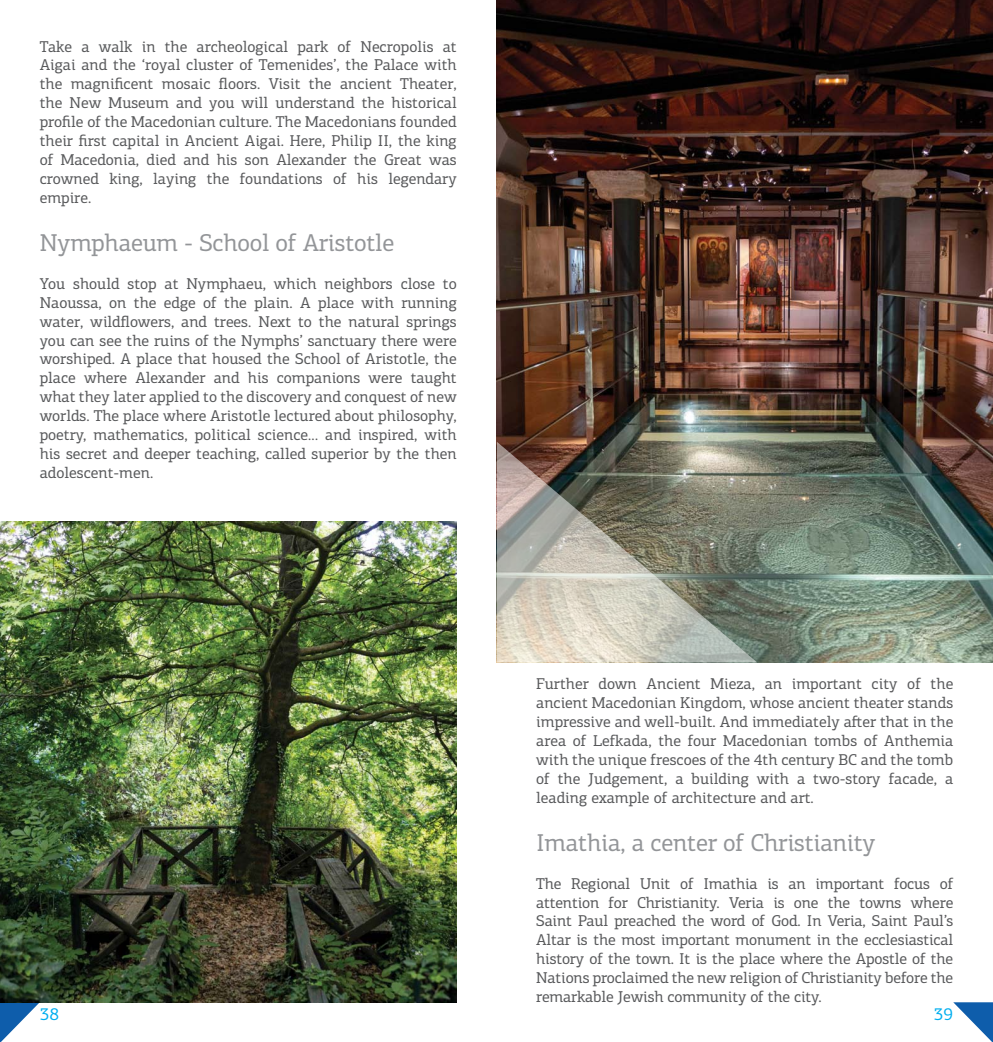
<style>
.page{position:relative;width:993px;height:1042px;background:#fff}
.page>*{position:absolute;margin:0;border:0;box-sizing:border-box;transform-origin:0 0}
.t1{font:24.5px "PF Centro Slab Pro";letter-spacing:-.01em;color:#939598}
.t2{font:17.5px "PF Centro Slab Pro";color:#00aeef}
.t3{font:15.75px/18.9px "PF Centro Slab Pro";color:#58595b;text-align:justify}
</style>
<div class="page">
<svg style="left:0;top:1002px;width:40px;height:40px"></svg>
<svg style="left:953px;top:1002px;width:39px;height:40px"></svg>
<img style="left:496px;top:0;width:496px;height:662px">
<img style="left:0;top:521px;width:456px;height:481px">
<svg style="left:496px;top:442px;width:260px;height:220px;background:#9d9a8c"></svg>
<p class="t3" style="left:40px;top:37px;width:418px">Take a walk in the archeological park of Necropolis at Aigai and the ‘royal cluster of Temenides’, the Palace with the magnificent mosaic floors. Visit the ancient Theater, the New Museum and you will understand the historical profile of the Macedonian culture. The Macedonians founded their first capital in Ancient Aigai. Here, Philip II, the king of Macedonia, died and his son Alexander the Great was crowned king, laying the foundations of his legendary empire.</p>
<h1 class="t1" style="left:40px;top:228px;width:356px">Nymphaeum - School of Aristotle</h1>
<p class="t3" style="left:40px;top:274px;width:418px">You should stop at Nymphaeu, which neighbors close to Naoussa, on the edge of the plain. A place with running water, wildflowers, and trees. Next to the natural springs you can see the ruins of the Nymphs’ sanctuary there were worshiped. A place that housed the School of Aristotle, the place where Alexander and his companions were taught what they later applied to the discovery and conquest of new worlds. The place where Aristotle lectured about philosophy, poetry, mathematics, political science… and inspired, with his secret and deeper teaching, called superior by the then adolescent-men.</p>
<p class="t3" style="left:536px;top:674px;width:418px">Further down Ancient Mieza, an important city of the ancient Macedonian Kingdom, whose ancient theater stands impressive and well-built. And immediately after that in the area of Lefkada, the four Macedonian tombs of Anthemia with the unique frescoes of the 4th century BC and the tomb of the Judgement, a building with a two-story facade, a leading example of architecture and art.</p>
<h1 class="t1" style="left:536px;top:827px;width:341px">Imathia, a center of Christianity</h1>
<p class="t3" style="left:536px;top:874px;width:418px">The Regional Unit of Imathia is an important focus of attention for Christianity. Veria is one the towns where Saint Paul preached the word of God. In Veria, Saint Paul’s Altar is the most important monument in the ecclesiastical history of the town. It is the place where the Apostle of the Nations proclaimed the new religion of Christianity before the remarkable Jewish community of the city.</p>
<p class="t2" style="left:40px;top:1003px;width:21px">38</p>
<p class="t2" style="left:933px;top:1003px;width:21px">39</p>
</div>
